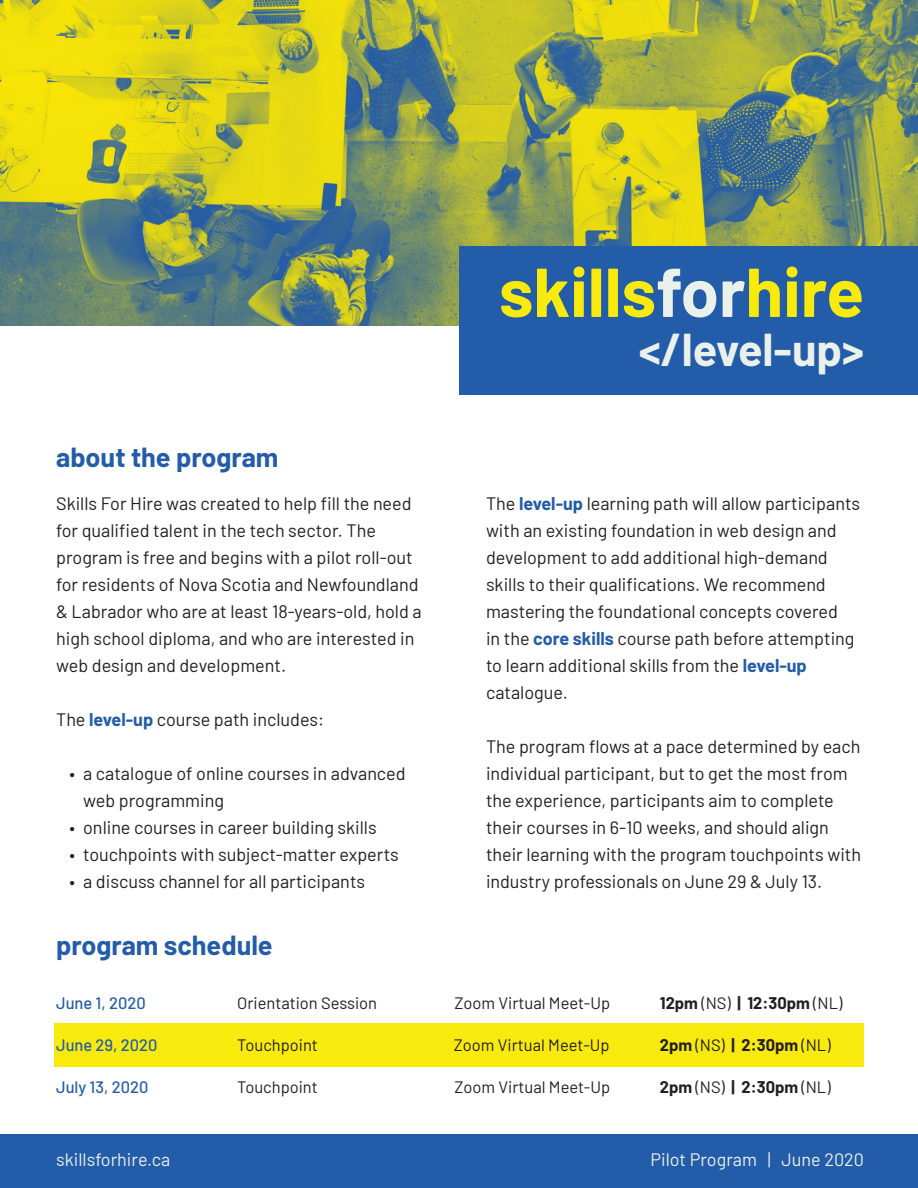
<style>
.page{position:relative;width:918px;height:1188px;background:#fff}
.page>*{position:absolute;margin:0;border:0;box-sizing:border-box;transform-origin:0 0}
.Skills_For_Hire{font:700 69px "Barlow";color:#f9ea0e}
.Skills_For_Hire-2{font:700 45px "Barlow";color:#eaf0ea}
.Skills_For_Hire-3{font:700 27px "Barlow";color:#235ca9}
.t1{font:18px/27px "Barlow";color:#231f20}
.Skills_For_Hire-4{font:18px "Barlow";color:#eaf0ea}
.Skills_For_Hire-5{font:16.5px "Barlow";color:#231f20}
.Skills_For_Hire-6{font:700 16.5px "Barlow";color:#231f20}
.Skills_For_Hire-7{font:500 16.5px "Barlow";color:#235ca9}
.s1{font-weight:700;color:#235ca9}
.s2{color:#eaf0ea}
.s3{font-weight:400}
</style>
<div class="page">
<img style="left:0;top:0;width:918px;height:326px">
<div style="left:459px;top:246px;width:459px;height:149px;background:#235ca9"></div>
<div style="left:0;top:1134px;width:918px;height:54px;background:#235ca9"></div>
<div style="left:54px;top:1024px;width:810px;height:43px;background:#f9ea0e"></div>
<p class="Skills_For_Hire-3" style="left:56px;top:437px;width:224px">about the program</p>
<p class="t1" style="left:56px;top:489px;width:357px">Skills For Hire was created to help fill the need</p>
<p class="t1" style="left:56px;top:516px;width:367px">for qualified talent in the tech sector. The program is free and begins with a pilot roll-out for residents of Nova Scotia and Newfoundland &amp; Labrador who are at least 18-years-old, hold a high school diploma, and who are interested in web design and development.</p>
<p class="t1" style="left:56px;top:705px;width:270px">The <span class="s1">level-up</span> course path includes:</p>
<p class="t1" style="left:83px;top:759px;width:324px;text-indent:-14px">• a catalogue of online courses in advanced web programming</p>
<p class="t1" style="left:70px;top:813px;width:309px">• online courses in career building skills</p>
<p class="t1" style="left:70px;top:840px;width:331px">• touchpoints with subject-matter experts</p>
<p class="t1" style="left:70px;top:867px;width:297px">• a discuss channel for all participants</p>
<p class="Skills_For_Hire-3" style="left:56px;top:925px;width:218px">program schedule</p>
<p class="Skills_For_Hire-7" style="left:56px;top:991px;width:91px">June 1, 2020</p>
<p class="Skills_For_Hire-7" style="left:56px;top:1033px;width:103px">June 29, 2020</p>
<p class="Skills_For_Hire-7" style="left:56px;top:1075px;width:94px">July 13, 2020</p>
<p class="Skills_For_Hire-5" style="left:237px;top:991px;width:141px">Orientation Session</p>
<p class="Skills_For_Hire-5" style="left:237px;top:1033px;width:82px">Touchpoint</p>
<p class="Skills_For_Hire-5" style="left:237px;top:1075px;width:82px">Touchpoint</p>
<p class="Skills_For_Hire" style="left:499px;top:241px;width:367px">skills<span class="s2">for</span>hire</p>
<p class="Skills_For_Hire-2" style="left:639px;top:316px;width:227px">&lt;/level-up&gt;</p>
<p class="t1" style="left:486px;top:489px;width:376px">The <span class="s1">level-up</span> learning path will allow participants with an existing foundation in web design and development to add additional high-demand skills to their qualifications. We recommend mastering the foundational concepts covered<br>in the <span class="s1">core skills</span> course path before attempting to learn additional skills from the <span class="s1">level-up </span>catalogue.</p>
<p class="t1" style="left:486px;top:732px;width:377px">The program flows at a pace determined by each individual participant, but to get the most from the experience, participants aim to complete their courses in 6-10 weeks, and should align their learning with the program touchpoints with industry professionals on June 29 &amp; July 13.</p>
<p class="Skills_For_Hire-5" style="left:454px;top:991px;width:157px">Zoom Virtual Meet-Up</p>
<p class="Skills_For_Hire-5" style="left:454px;top:1033px;width:157px">Zoom Virtual Meet-Up</p>
<p class="Skills_For_Hire-5" style="left:454px;top:1075px;width:157px">Zoom Virtual Meet-Up</p>
<p class="Skills_For_Hire-6" style="left:660px;top:991px;width:184px">12pm <span class="s3">(NS)</span> | 12:30pm <span class="s3">(NL)</span></p>
<p class="Skills_For_Hire-6" style="left:660px;top:1033px;width:172px">2pm <span class="s3">(NS)</span> | 2:30pm <span class="s3">(NL)</span></p>
<p class="Skills_For_Hire-6" style="left:660px;top:1075px;width:172px">2pm <span class="s3">(NS)</span> | 2:30pm <span class="s3">(NL)</span></p>
<p class="Skills_For_Hire-4" style="left:56px;top:1147px;width:116px">skillsforhire.ca</p>
<p class="Skills_For_Hire-4" style="left:651px;top:1146px;width:215px">Pilot Program | June 2020</p>
</div>
